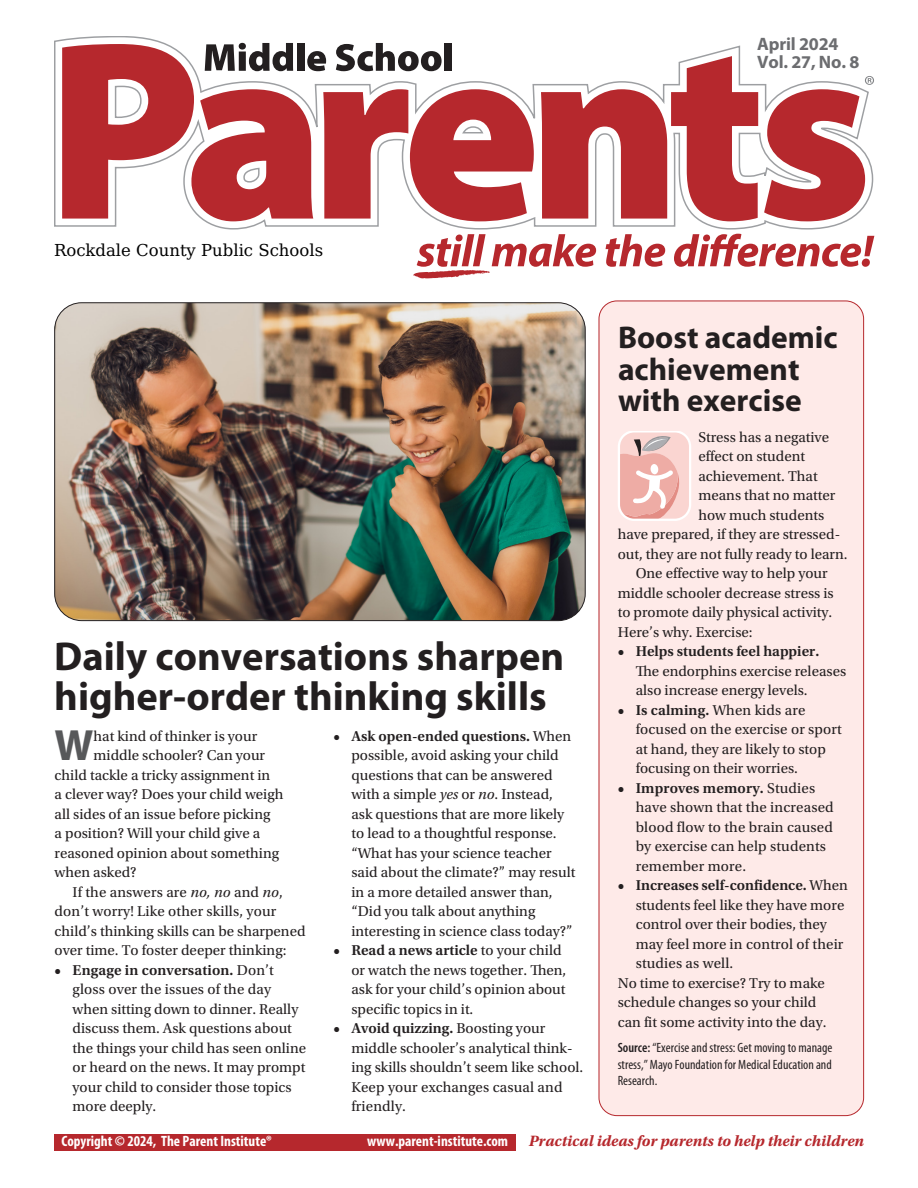
<style>
.page{position:relative;width:918px;height:1188px;background:#fff}
.page>*{position:absolute;margin:0;border:0;box-sizing:border-box;transform-origin:0 0}
.t1{font:700 43.95px "Myriad Pro";color:#57585a}
.t2{font:700 40.5px/40.5px "Myriad Pro";color:#231f20}
.t3{font:700 31.5px/31.5px "Myriad Pro";color:#231f20}
.t4{font:700 18px/18px "Myriad Pro";letter-spacing:-.01em;color:#6c6d70}
.t5{font:16.5px "DejaVu Math Te X Gyre";color:#000}
.t6{font:italic 700 15.75px "Utopia Std";color:#b6282d}
.t7{font:15px/19.5px "Utopia Std";color:#231f20}
.t8{font:700 condensed 15px "Myriad Pro";color:#fff}
.t9{font:600 15px "Utopia Std";color:#231f20}
.t10{font:condensed 13.5px/16.5px "Myriad Pro";color:#231f20;text-align:justify}
.s1{font-style:italic}
.s2{font-weight:600}
.s3{font-weight:400}
</style>
<div class="page">
<svg style="left:54px;top:36px;width:794px;height:194px"></svg>
<svg style="left:606px;top:234px;width:59px;height:33px"></svg>
<svg style="left:674px;top:234px;width:200px;height:33px"></svg>
<svg style="left:62px;top:43px;width:472px;height:178px"></svg>
<div style="left:445px;top:43px;width:7px;height:28px;background:#231f20"></div>
<svg style="left:413px;top:234px;width:183px;height:44px"></svg>
<svg style="left:764px;top:76px;width:110px;height:145px"></svg>
<div style="left:599px;top:301px;width:265px;height:815px;background:#feeae8;border-radius:18px"></div>
<svg style="left:618px;top:431px;width:73px;height:90px;background:#f0c6c2"></svg>
<div style="left:54px;top:1134px;width:462px;height:16px;background:#b6282d"></div>
<img style="left:56px;top:304px;width:528px;height:317px">
<p class="t4" style="left:757px;top:34px;width:104px">April 2024<br>Vol. 27, No. 8</p>
<p class="t5" style="left:54px;top:243px;width:271px">Rockdale County Public Schools</p>
<h2 class="t2" style="left:54px;top:634px;width:511px">Daily conversations sharpen higher-order thinking skills</h2>
<h1 class="t1" style="left:55px;top:717px;width:41px">W</h1>
<p class="t7" style="left:94px;top:726px;width:165px">hat kind of thinker is your</p>
<p class="t7" style="left:94px;top:746px;width:173px">middle schooler? Can your</p>
<p class="t7" style="left:55px;top:765px;width:217px">child tackle a tricky assignment in</p>
<p class="t7" style="left:55px;top:785px;width:230px">a clever way? Does your child weigh</p>
<p class="t7" style="left:55px;top:804px;width:217px">all sides of an issue before picking</p>
<p class="t7" style="left:55px;top:824px;width:207px">a position? Will your child give a</p>
<p class="t7" style="left:55px;top:843px;width:226px">reasoned opinion about something</p>
<p class="t7" style="left:55px;top:863px;width:83px">when asked?</p>
<p class="t7" style="left:73px;top:882px;width:212px">If the answers are <span class="s1">no, no</span> and <span class="s1">no</span>,</p>
<p class="t7" style="left:55px;top:902px;width:223px">don’t worry! Like other skills, your</p>
<p class="t7" style="left:55px;top:921px;width:253px">child’s thinking skills can be sharpened</p>
<p class="t7" style="left:55px;top:941px;width:233px">over time. To foster deeper thinking:</p>
<p class="t7" style="left:73px;top:960px;width:235px;text-indent:-18px"><span class="s2">• Engage in conversation.</span> Don’t gloss over the issues of the day when sitting down to dinner. Really discuss them. Ask questions about the things your child has seen online or heard on the news. It may prompt your child to consider those topics more deeply.</p>
<p class="t7" style="left:351px;top:726px;width:225px;text-indent:-18px"><span class="s2">• Ask open-ended questions.</span> When possible, avoid asking your child questions that can be answered with a simple <span class="s1">yes</span> or <span class="s1">no</span>. Instead, ask questions that are more likely to lead to a thoughtful response. “What has your science teacher said about the climate?” may result in a more detailed answer than, “Did you talk about anything interesting in science class today?”</p>
<p class="t7" style="left:351px;top:941px;width:216px;text-indent:-18px"><span class="s2">• Read a news article</span> to your child or watch the news together. Then, ask for your child’s opinion about specific topics in it.</p>
<p class="t7" style="left:351px;top:1019px;width:233px;text-indent:-18px"><span class="s2">• Avoid quizzing.</span> Boosting your middle schooler’s analytical think&shy;ing skills shouldn’t seem like school.<br>Keep your exchanges casual and friendly.</p>
<h3 class="t3" style="left:618px;top:321px;width:221px">Boost academic achievement with exercise</h3>
<p class="t7" style="left:698px;top:428px;width:132px">Stress has a negative</p>
<p class="t7" style="left:698px;top:447px;width:108px">effect on student</p>
<p class="t7" style="left:698px;top:467px;width:121px">achievement. That</p>
<p class="t7" style="left:698px;top:486px;width:139px">means that no matter</p>
<p class="t7" style="left:698px;top:506px;width:127px">how much students</p>
<p class="t7" style="left:618px;top:525px;width:224px">have prepared, if they are stressed-</p>
<p class="t7" style="left:618px;top:545px;width:231px">out, they are not fully ready to learn.</p>
<p class="t7" style="left:636px;top:564px;width:193px">One effective way to help your</p>
<p class="t7" style="left:618px;top:584px;width:218px">middle schooler decrease stress is</p>
<p class="t7" style="left:618px;top:603px;width:216px">to promote daily physical activity.</p>
<p class="t7" style="left:618px;top:623px;width:136px">Here’s why. Exercise:</p>
<p class="t9" style="left:618px;top:643px;width:203px">• Helps students feel happier.</p>
<p class="t7" style="left:636px;top:662px;width:212px">The endorphins exercise releases also increase energy levels.</p>
<p class="t7" style="left:636px;top:701px;width:208px;text-indent:-18px"><span class="s2">• Is calming.</span> When kids are focused on the exercise or sport at hand, they are likely to stop focusing on their worries.</p>
<p class="t7" style="left:636px;top:779px;width:200px;text-indent:-18px"><span class="s2">• Improves memory.</span> Studies have shown that the increased blood flow to the brain caused by exercise can help students remember more.</p>
<p class="t9" style="left:618px;top:877px;width:232px">• Increases self-confidence. <span class="s3">When</span></p>
<p class="t7" style="left:636px;top:896px;width:210px">students feel like they have more</p>
<p class="t7" style="left:636px;top:915px;width:193px">control over their bodies, they</p>
<p class="t7" style="left:636px;top:935px;width:209px">may feel more in control of their</p>
<p class="t7" style="left:636px;top:954px;width:99px">studies as well.</p>
<p class="t7" style="left:618px;top:974px;width:209px">No time to exercise? Try to make</p>
<p class="t7" style="left:618px;top:993px;width:200px">schedule changes so your child</p>
<p class="t7" style="left:618px;top:1013px;width:210px">can fit some activity into the day.</p>
<p class="t10" style="left:618px;top:1039px;width:216px"><span class="s2">Source:</span> “Exercise and stress: Get moving to manage stress,” Mayo Foundation for Medical Education and Research.</p>
<p class="t8" style="left:62px;top:1132px;width:212px">Copyright © 2024, The Parent Institute®</p>
<p class="t8" style="left:367px;top:1132px;width:142px">www.parent-institute.com</p>
<p class="t6" style="left:529px;top:1132px;width:337px">Practical ideas for parents to help their children</p>
</div>
